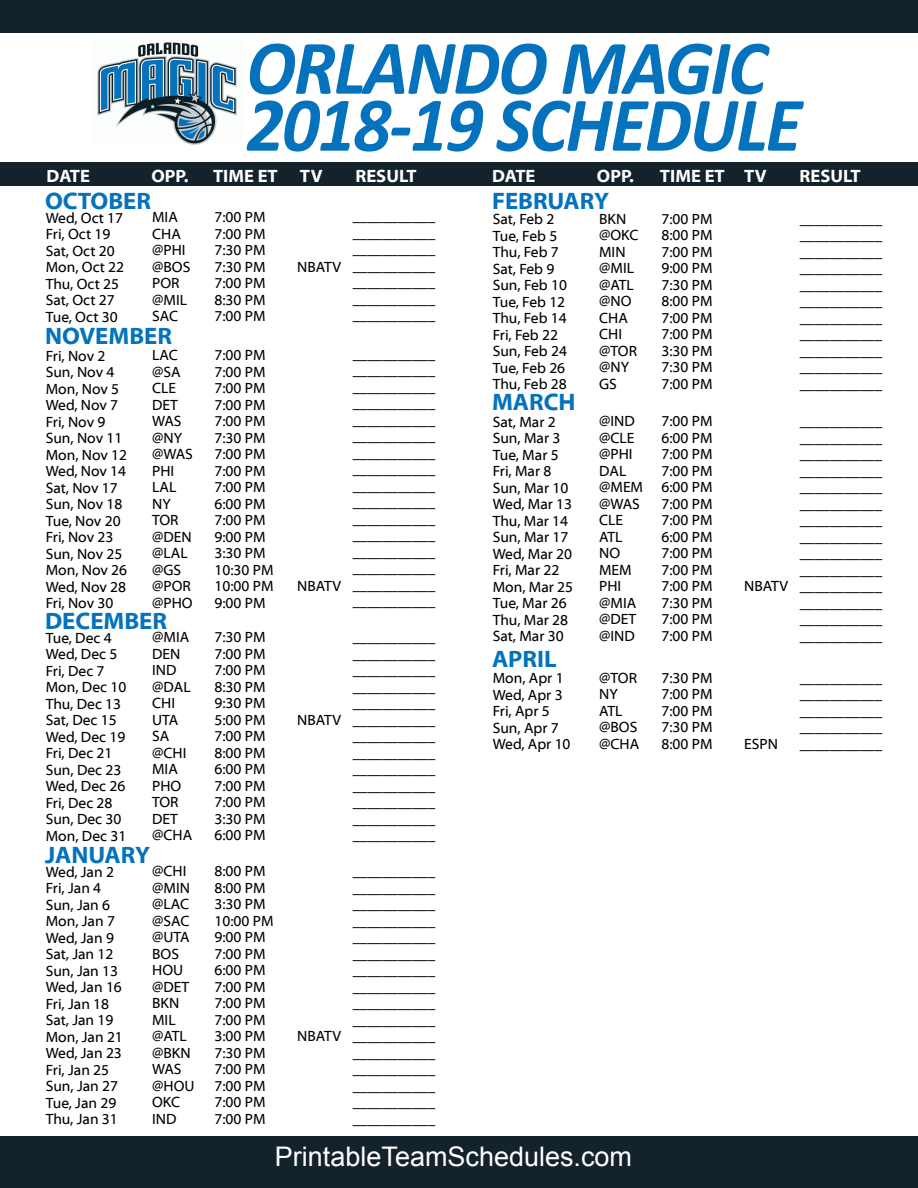
<style>
.page{position:relative;width:918px;height:1188px;background:#fff}
.page>*{position:absolute;margin:0;border:0;box-sizing:border-box;transform-origin:0 0}
.t1{font:italic 700 78px/57px "Calibri";letter-spacing:-.025em;color:#0472bc;scale:.95 1}
.t2{font:27px "Arial";color:#fff}
.t3{font:700 24px "Myriad Web Pro";color:#0472bc}
.t4{font:700 18px "Myriad Web Pro";color:#fff}
.t5{font:15px/16.5px "Myriad Web Pro";color:#000}
</style>
<div class="page">
<div style="left:0;top:0;width:918px;height:33px;background:#14222c"></div>
<img style="left:97px;top:42px;width:140px;height:103px">
<div style="left:0;top:1136px;width:918px;height:52px;background:#14222c"></div>
<div style="left:0;top:162px;width:918px;height:24px;background:#14222c"></div>
<h1 class="t1" style="left:246px;top:39px;width:586px">ORLANDO MAGIC<br>2018-19 SCHEDULE</h1>
<p class="t4" style="left:46px;top:166px;width:45px">DATE</p>
<p class="t4" style="left:151px;top:166px;width:38px">OPP.</p>
<p class="t4" style="left:213px;top:166px;width:111px">TIME ET TV</p>
<p class="t4" style="left:355px;top:166px;width:63px">RESULT</p>
<p class="t4" style="left:492px;top:166px;width:45px">DATE</p>
<p class="t4" style="left:597px;top:166px;width:38px">OPP.</p>
<p class="t4" style="left:660px;top:166px;width:108px">TIME ET TV</p>
<p class="t4" style="left:799px;top:166px;width:63px">RESULT</p>
<h3 class="t3" style="left:45px;top:188px;width:108px">OCTOBER</h3>
<p class="t5" style="left:46px;top:210px;width:80px">Wed, Oct 17<br>Fri, Oct 19<br>Sat, Oct 20<br>Mon, Oct 22<br>Thu, Oct 25<br>Sat, Oct 27<br>Tue, Oct 30</p>
<p class="t5" style="left:152px;top:209px;width:40px">MIA<br>CHA @PHI @BOS<br>POR @MIL<br>SAC</p>
<p class="t5" style="left:152px;top:347px;width:42px">LAC @SA<br>CLE<br>DET<br>WAS @NY @WAS<br>PHI<br>LAL<br>NY<br>TOR @DEN @LAL @GS @POR @PHO</p>
<p class="t5" style="left:152px;top:629px;width:42px">@MIA<br>DEN<br>IND @DAL<br>CHI<br>UTA<br>SA @CHI<br>MIA<br>PHO<br>TOR<br>DET @CHA</p>
<p class="t5" style="left:152px;top:863px;width:44px">@CHI @MIN @LAC @SAC @UTA<br>BOS<br>HOU @DET<br>BKN<br>MIL @ATL @BKN<br>WAS @HOU<br>OKC<br>IND</p>
<h3 class="t3" style="left:45px;top:323px;width:129px">NOVEMBER</h3>
<p class="t5" style="left:46px;top:348px;width:83px">Fri, Nov 2<br>Sun, Nov 4<br>Mon, Nov 5<br>Wed, Nov 7<br>Fri, Nov 9<br>Sun, Nov 11<br>Mon, Nov 12<br>Wed, Nov 14<br>Sat, Nov 17<br>Sun, Nov 18<br>Tue, Nov 20<br>Fri, Nov 23<br>Sun, Nov 25<br>Mon, Nov 26<br>Wed, Nov 28<br>Fri, Nov 30</p>
<h3 class="t3" style="left:45px;top:608px;width:124px">DECEMBER</h3>
<p class="t5" style="left:46px;top:630px;width:82px">Tue, Dec 4<br>Wed, Dec 5<br>Fri, Dec 7<br>Mon, Dec 10<br>Thu, Dec 13<br>Sat, Dec 15<br>Wed, Dec 19<br>Fri, Dec 21<br>Sun, Dec 23<br>Wed, Dec 26<br>Fri, Dec 28<br>Sun, Dec 30<br>Mon, Dec 31</p>
<p class="t5" style="left:46px;top:864px;width:79px">Wed, Jan 2<br>Fri, Jan 4<br>Sun, Jan 6<br>Mon, Jan 7<br>Wed, Jan 9<br>Sat, Jan 12<br>Sun, Jan 13<br>Wed, Jan 16<br>Fri, Jan 18<br>Sat, Jan 19<br>Mon, Jan 21<br>Wed, Jan 23<br>Fri, Jan 25<br>Sun, Jan 27<br>Tue, Jan 29<br>Thu, Jan 31</p>
<h3 class="t3" style="left:45px;top:842px;width:107px">JANUARY</h3>
<p class="t5" style="left:214px;top:210px;width:53px;text-align:justify">7:00 PM 7:00 PM 7:30 PM 7:30 PM 7:00 PM 8:30 PM 7:00 PM</p>
<p class="t5" style="left:214px;top:348px;width:61px">7:00 PM<br>7:00 PM<br>7:00 PM<br>7:00 PM<br>7:00 PM<br>7:30 PM<br>7:00 PM<br>7:00 PM<br>7:00 PM<br>6:00 PM<br>7:00 PM<br>9:00 PM<br>3:30 PM<br>10:30 PM<br>10:00 PM<br>9:00 PM</p>
<p class="t5" style="left:214px;top:630px;width:53px;text-align:justify">7:30 PM 7:00 PM 7:00 PM 8:30 PM 9:30 PM 5:00 PM 7:00 PM 8:00 PM 6:00 PM 7:00 PM 7:00 PM 3:30 PM 6:00 PM</p>
<p class="t5" style="left:214px;top:864px;width:61px">8:00 PM<br>8:00 PM<br>3:30 PM<br>10:00 PM<br>9:00 PM<br>7:00 PM<br>6:00 PM<br>7:00 PM<br>7:00 PM<br>7:00 PM<br>3:00 PM<br>7:30 PM<br>7:00 PM<br>7:00 PM<br>7:00 PM<br>7:00 PM</p>
<p class="t5" style="left:297px;top:259px;width:46px">NBATV</p>
<p class="t5" style="left:297px;top:578px;width:46px">NBATV</p>
<p class="t5" style="left:297px;top:712px;width:46px">NBATV</p>
<p class="t5" style="left:297px;top:1028px;width:46px">NBATV</p>
<p class="t5" style="left:353px;top:208px;width:84px;text-align:justify">___________ ___________ ___________ ___________ ___________ ___________ ___________</p>
<p class="t5" style="left:353px;top:346px;width:84px;text-align:justify">___________ ___________ ___________ ___________ ___________ ___________ ___________ ___________ ___________ ___________ ___________ ___________ ___________ ___________ ___________ ___________</p>
<p class="t5" style="left:353px;top:629px;width:84px;text-align:justify">___________ ___________ ___________ ___________ ___________ ___________ ___________ ___________ ___________ ___________ ___________ ___________ ___________</p>
<p class="t5" style="left:353px;top:863px;width:84px;text-align:justify">___________ ___________ ___________ ___________ ___________ ___________ ___________ ___________ ___________ ___________ ___________ ___________ ___________ ___________ ___________ ___________</p>
<h3 class="t3" style="left:492px;top:188px;width:119px">FEBRUARY</h3>
<p class="t5" style="left:493px;top:211px;width:76px">Sat, Feb 2<br>Tue, Feb 5<br>Thu, Feb 7<br>Sat, Feb 9<br>Sun, Feb 10<br>Tue, Feb 12<br>Thu, Feb 14<br>Fri, Feb 22<br>Sun, Feb 24<br>Tue, Feb 26<br>Thu, Feb 28</p>
<p class="t5" style="left:493px;top:414px;width:82px">Sat, Mar 2<br>Sun, Mar 3<br>Tue, Mar 5<br>Fri, Mar 8<br>Sun, Mar 10<br>Wed, Mar 13<br>Thu, Mar 14<br>Sun, Mar 17<br>Wed, Mar 20<br>Fri, Mar 22<br>Mon, Mar 25<br>Tue, Mar 26<br>Thu, Mar 28<br>Sat, Mar 30</p>
<p class="t5" style="left:493px;top:670px;width:79px">Mon, Apr 1<br>Wed, Apr 3<br>Fri, Apr 5<br>Sun, Apr 7<br>Wed, Apr 10</p>
<h3 class="t3" style="left:492px;top:389px;width:85px">MARCH</h3>
<h3 class="t3" style="left:492px;top:646px;width:66px">APRIL</h3>
<p class="t5" style="left:599px;top:211px;width:41px">BKN @OKC<br>MIN @MIL @ATL @NO<br>CHA<br>CHI @TOR @NY<br>GS</p>
<p class="t5" style="left:599px;top:413px;width:45px">@IND @CLE @PHI<br>DAL @MEM @WAS<br>CLE<br>ATL<br>NO<br>MEM<br>PHI @MIA @DET @IND</p>
<p class="t5" style="left:599px;top:670px;width:42px">@TOR<br>NY<br>ATL @BOS @CHA</p>
<h2 class="t2" style="left:275px;top:1139px;width:359px">PrintableTeamSchedules.com</h2>
<p class="t5" style="left:661px;top:211px;width:53px;text-align:justify">7:00 PM 8:00 PM 7:00 PM 9:00 PM 7:30 PM 8:00 PM 7:00 PM 7:00 PM 3:30 PM 7:30 PM 7:00 PM</p>
<p class="t5" style="left:661px;top:414px;width:53px;text-align:justify">7:00 PM 6:00 PM 7:00 PM 7:00 PM 6:00 PM 7:00 PM 7:00 PM 6:00 PM 7:00 PM 7:00 PM 7:00 PM 7:30 PM 7:00 PM 7:00 PM</p>
<p class="t5" style="left:661px;top:670px;width:53px;text-align:justify">7:30 PM 7:00 PM 7:00 PM 7:30 PM 8:00 PM</p>
<p class="t5" style="left:744px;top:578px;width:46px">NBATV</p>
<p class="t5" style="left:800px;top:211px;width:84px;text-align:justify">___________ ___________ ___________ ___________ ___________ ___________ ___________ ___________ ___________ ___________ ___________</p>
<p class="t5" style="left:800px;top:413px;width:84px;text-align:justify">___________ ___________ ___________ ___________ ___________ ___________ ___________ ___________ ___________ ___________ ___________ ___________ ___________ ___________</p>
<p class="t5" style="left:744px;top:736px;width:35px">ESPN</p>
<p class="t5" style="left:800px;top:670px;width:84px;text-align:justify">___________ ___________ ___________ ___________ ___________</p>
</div>
